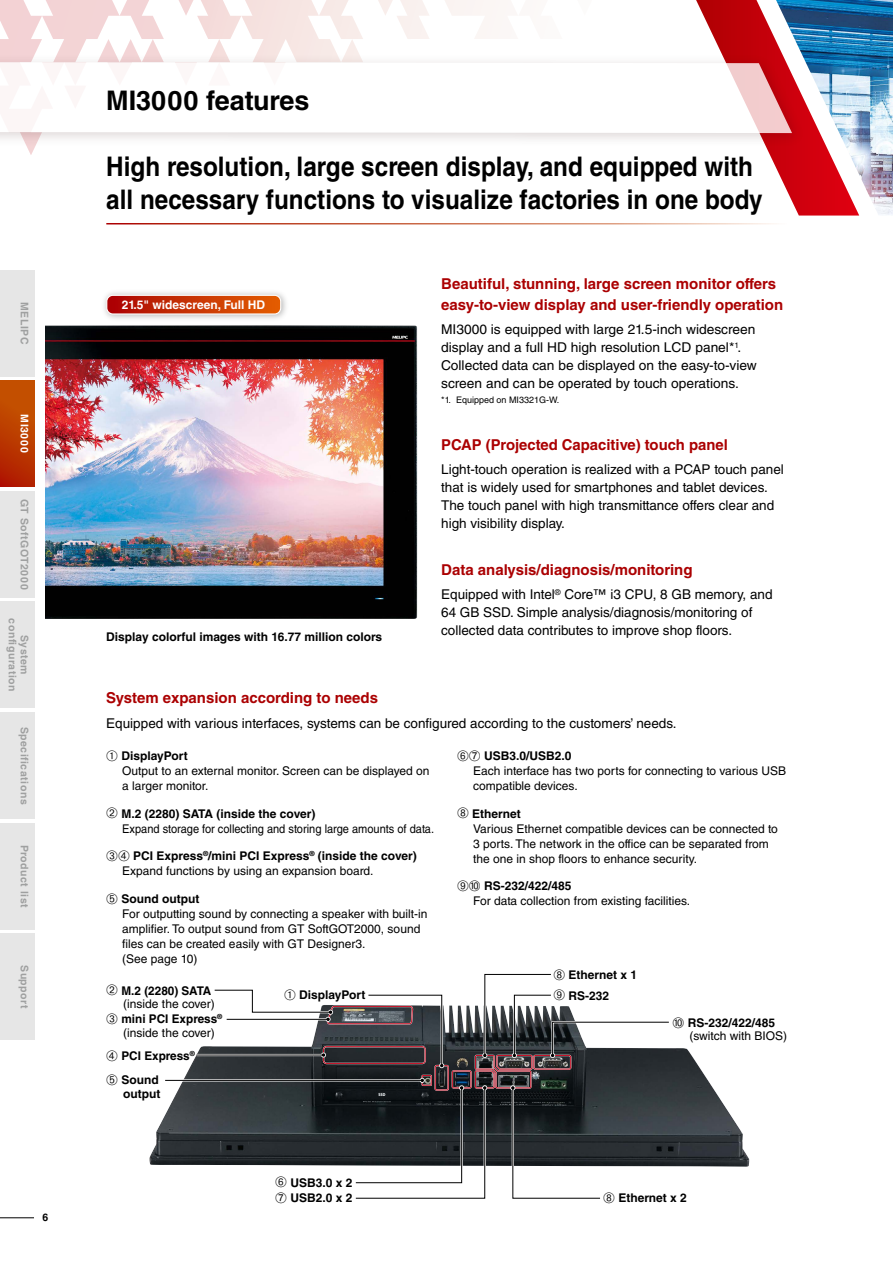
<style>
.page{position:relative;width:893px;height:1263px;background:#fff}
.page>*{position:absolute;margin:0;border:0;box-sizing:border-box;transform-origin:0 0}
.t1{font:700 27px/33px "Helvetica LT Std";color:#000;scale:.9 1}
.t2{font:700 27px "Helvetica LT Std";color:#000}
.t3{font:700 15px/21px "Helvetica LT Std";color:#ab0002}
.t4{font:13.5px/18px "Helvetica LT Std";color:#000}
.t5{font:12px/15px "Helvetica LT Std";color:#000}
.t6{font:700 12px/24.6px "Helvetica LT Std";color:#000}
.t7{font:12px/15px "Helvetica LT Std";color:#000;scale:.92 1}
.t8{font:700 12px "Helvetica LT Std";color:#fff}
.t9{font:700 10.5px/12px "Helvetica LT Std";letter-spacing:.05em;color:#9fa0a0;text-align:center}
.t10{font:700 10.5px "Helvetica LT Std";letter-spacing:.05em;color:#fff}
.t11{font:700 10.5px "Helvetica LT Std";color:#000}
.t12{font:9px "Helvetica LT Std";color:#000}
.s1{font-weight:700}
.s2{font-weight:400}
</style>
<div class="page">
<svg style="left:0;top:0;width:496px;height:155px"></svg>
<img style="left:45px;top:325px;width:373px;height:294px">
<img style="left:104px;top:292px;width:182px;height:27px">
<svg style="left:107px;top:295px;width:174px;height:19px"></svg>
<div style="left:106px;top:295px;width:175px;height:20px;border:1px solid #fff;border-radius:6px"></div>
<img style="left:859px;top:0;width:34px;height:216px">
<svg style="left:696px;top:0;width:163px;height:216px"></svg>
<img style="left:0;top:50px;width:811px;height:102px">
<svg style="left:0;top:62px;width:792px;height:71px"></svg>
<hr style="left:0;top:1217px;width:34px;height:1px;background:#000">
<img style="left:149px;top:1046px;width:600px;height:121px">
<hr style="left:197px;top:1054px;width:127px;height:2px;background:#fff">
<hr style="left:197px;top:1055px;width:127px;height:1px;background:#000">
<hr style="left:165px;top:1079px;width:257px;height:2px;background:#fff">
<hr style="left:165px;top:1080px;width:257px;height:1px;background:#000">
<svg style="left:212px;top:973px;width:459px;height:226px"></svg>
<div style="left:0;top:380px;width:34px;height:107px;background:linear-gradient(to bottom,#c75a00,#b21f01)"></div>
<div style="left:0;top:270px;width:34px;height:106px;background:#e6e6e6"></div>
<div style="left:0;top:712px;width:34px;height:107px;background:#e6e6e6"></div>
<div style="left:0;top:823px;width:34px;height:106px;background:#e6e6e6"></div>
<div style="left:0;top:933px;width:34px;height:107px;background:#e6e6e6"></div>
<div style="left:0;top:602px;width:34px;height:106px;background:#e6e6e6"></div>
<div style="left:0;top:491px;width:34px;height:106px;background:#e6e6e6"></div>
<p class="t9" style="left:31px;top:302px;width:44px;rotate:90deg">MELIPC</p>
<p class="t10" style="left:31px;top:414px;width:40px;rotate:90deg">MI3000</p>
<p class="t9" style="left:31px;top:499px;width:92px;rotate:90deg">GT SoftGOT2000</p>
<p class="t9" style="left:31px;top:618px;width:74px;rotate:90deg">System configuration</p>
<p class="t9" style="left:31px;top:727px;width:79px;rotate:90deg">Specifications</p>
<p class="t9" style="left:31px;top:844px;width:65px;rotate:90deg">Product list</p>
<p class="t9" style="left:31px;top:965px;width:45px;rotate:90deg">Support</p>
<p class="t11" style="left:43px;top:1210px;width:7px">6</p>
<h1 class="t2" style="left:106px;top:84px;width:205px">MI3000 features</h1>
<h1 class="t1" style="left:106px;top:149px;width:731px">High resolution, large screen display, and equipped with all necessary functions to visualize factories in one body</h1>
<p class="t8" style="left:122px;top:297px;width:145px">21.5" widescreen, Full HD</p>
<p class="t6" style="left:106px;top:625px;width:277px">Display colorful images with 16.77 million colors</p>
<p class="t3" style="left:441px;top:273px;width:344px">Beautiful, stunning, large screen monitor offers easy-to-view display and user-friendly operation</p>
<p class="t4" style="left:441px;top:320px;width:317px">MI3000 is equipped with large 21.5-inch widescreen display and a full HD high resolution LCD panel*<sup>1</sup>.<br>Collected data can be displayed on the easy-to-view screen and can be operated by touch operations.</p>
<p class="t12" style="left:441px;top:395px;width:120px">*1. Equipped on MI3321G-W.</p>
<p class="t3" style="left:441px;top:434px;width:288px">PCAP (Projected Capacitive) touch panel</p>
<p class="t4" style="left:441px;top:460px;width:344px">Light-touch operation is realized with a PCAP touch panel that is widely used for smartphones and tablet devices.<br>The touch panel with high transmittance offers clear and high visibility display.</p>
<p class="t3" style="left:441px;top:559px;width:253px">Data analysis/diagnosis/monitoring</p>
<p class="t4" style="left:441px;top:585px;width:333px">Equipped with Intel<sup>®</sup> Core™ i3 CPU, 8 GB memory, and<br>64 GB SSD. Simple analysis/diagnosis/monitoring of collected data contributes to improve shop floors.</p>
<p class="t3" style="left:106px;top:687px;width:273px">System expansion according to needs</p>
<p class="t4" style="left:106px;top:714px;width:572px">Equipped with various interfaces, systems can be configured according to the customers’ needs.</p>
<p class="t5" style="left:122px;top:748px;width:309px;text-indent:-16px">➀ <span class="s1">DisplayPort<br></span>Output to an external monitor. Screen can be displayed on a larger monitor.</p>
<p class="t7" style="left:122px;top:806px;width:341px;text-indent:-16px">➁ <span class="s1">M.2 (2280) SATA (inside the cover)<br></span>Expand storage for collecting and storing large amounts of data.</p>
<p class="t6" style="left:122px;top:848px;width:296px;line-height:15px;text-indent:-16px">➂➃ PCI Express<sup>®</sup>/mini PCI Express<sup>®</sup> (inside the cover)<br><span class="s2">Expand functions by using an expansion board.</span></p>
<p class="t5" style="left:122px;top:891px;width:307px;text-indent:-16px">➄ <span class="s1">Sound output<br></span>For outputting sound by connecting a speaker with built-in amplifier. To output sound from GT SoftGOT2000, sound files can be created easily with GT Designer3.<br>(See page 10)</p>
<p class="t5" style="left:473px;top:748px;width:314px;text-indent:-16px">➅➆ <span class="s1">USB3.0/USB2.0<br></span>Each interface has two ports for connecting to various USB compatible devices.</p>
<p class="t5" style="left:473px;top:806px;width:306px;text-indent:-16px">➇ <span class="s1">Ethernet<br></span>Various Ethernet compatible devices can be connected to 3 ports. The network in the office can be separated from the one in shop floors to enhance security.</p>
<p class="t5" style="left:473px;top:879px;width:219px;text-indent:-16px">➈➉ <span class="s1">RS-232/422/485<br></span>For data collection from existing facilities.</p>
<p class="t5" style="left:106px;top:984px;width:110px;line-height:13.5px;text-align:right">➁ <span class="s1">M.2 (2280) SATA </span>(inside the cover)</p>
<p class="t6" style="left:106px;top:1043px;width:90px">➃ PCI Express<sup>®<br></sup>➄ Sound</p>
<p class="t6" style="left:123px;top:1081px;width:39px">output</p>
<p class="t5" style="left:123px;top:1012px;width:101px;line-height:13.5px;text-indent:-17px">➂ <span class="s1">mini PCI Express</span><sup>® </sup>(inside the cover)</p>
<p class="t6" style="left:553px;top:963px;width:85px">➇ Ethernet x 1</p>
<p class="t6" style="left:284px;top:982px;width:83px">➀ DisplayPort</p>
<p class="t6" style="left:553px;top:983px;width:57px">➈ RS-232</p>
<p class="t6" style="left:275px;top:1170px;width:79px">➅ USB3.0 x 2</p>
<p class="t5" style="left:689px;top:1016px;width:99px;line-height:13.5px;text-indent:-17px">➉ <span class="s1">RS-232/422/485 </span>(switch with BIOS)</p>
<p class="t6" style="left:275px;top:1186px;width:79px">➆ USB2.0 x 2</p>
<p class="t6" style="left:603px;top:1186px;width:85px">➇ Ethernet x 2</p>
</div>
